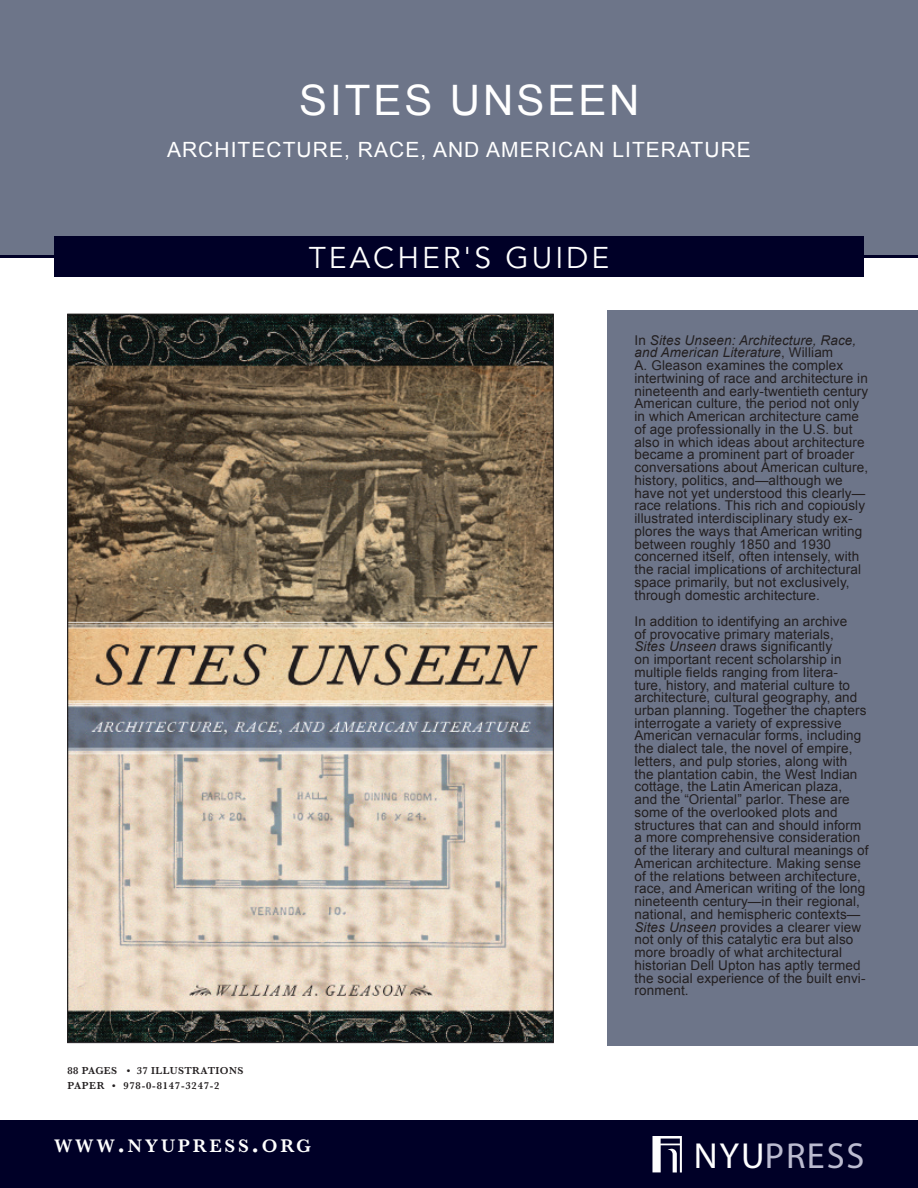
<style>
.page{position:relative;width:918px;height:1188px;background:#fff}
.page>*{position:absolute;margin:0;border:0;box-sizing:border-box;transform-origin:0 0}
.t1{font:42px "Arial";letter-spacing:.07em;color:#fff}
.t2{font:36.3px "Myriad Pro";letter-spacing:.055em;color:#bbbbd0}
.t3{font:30px "Avenir";letter-spacing:.1em;color:#fff}
.t4{font:21px "Arial";letter-spacing:.05em;color:#fff}
.t5{font:600 18.9px "Baskerville";letter-spacing:.145em;color:#fff}
.t6{font:13.5px/12.8px "Arial";letter-spacing:.01em;color:#231f20}
.t7{font:600 10.5px/15px "Baskerville";letter-spacing:.04em;color:#231f20}
.s1{font-style:italic}
.s2{font-size:27px}
.s3{color:#fff}
</style>
<div class="page">
<div style="left:0;top:0;width:918px;height:256px;background:#6d7589"></div>
<hr style="left:0;top:255px;width:918px;height:3px;background:#000027">
<img style="left:69px;top:316px;width:482px;height:725px">
<div style="left:54px;top:236px;width:810px;height:41px;background:#000027"></div>
<div style="left:608px;top:310px;width:310px;height:736px;background:#6d7589"></div>
<div style="left:0;top:1120px;width:918px;height:68px;background:#000027"></div>
<svg style="left:652px;top:1136px;width:30px;height:36px"></svg>
<h1 class="t1" style="left:299px;top:72px;width:342px">SITES UNSEEN</h1>
<h3 class="t4" style="left:167px;top:136px;width:585px">ARCHITECTURE, RACE, AND AMERICAN LITERATURE</h3>
<h3 class="t3" style="left:309px;top:240px;width:302px">TEACHER'S GUIDE</h3>
<p class="t6" style="left:634px;top:334px;width:235px">In <span class="s1">Sites Unseen: Architecture, Race, and American Literature</span>, William<br>A. Gleason examines the complex intertwining of race and architecture in nineteenth and early-twentieth century American culture, the period not only in which American architecture came of age professionally in the U.S. but also in which ideas about architecture became a prominent part of broader conversations about American culture, history, politics, and—although we have not yet understood this clearly— race relations. This rich and copiously illustrated interdisciplinary study ex&shy;plores the ways that American writing between roughly 1850 and 1930 concerned itself, often intensely, with the racial implications of architectural space primarily, but not exclusively, through domestic architecture.</p>
<p class="t6" style="left:634px;top:615px;width:236px">In addition to identifying an archive<br>of provocative primary materials,<br><span class="s1">Sites Unseen</span> draws significantly<br>on important recent scholarship in multiple fields ranging from litera&shy;ture, history, and material culture to architecture, cultural geography, and urban planning. Together the chapters interrogate a variety of expressive American vernacular forms, including the dialect tale, the novel of empire, letters, and pulp stories, along with the plantation cabin, the West Indian cottage, the Latin American plaza,<br>and the “Oriental” parlor. These are some of the overlooked plots and structures that can and should inform a more comprehensive consideration of the literary and cultural meanings of American architecture. Making sense of the relations between architecture, race, and American writing of the long nineteenth century—in their regional, national, and hemispheric contexts— <span class="s1">Sites Unseen</span> provides a clearer view not only of this catalytic era but also more broadly of what architectural historian Dell Upton has aptly termed the social experience of the built envi&shy;ronment.</p>
<p class="t7" style="left:68px;top:1063px;width:177px">88 PAGES • 37 ILLUSTRATIONS<br>PAPER • 978-0-8147-3247-2</p>
<h3 class="t5" style="left:54px;top:1133px;width:258px">WWW<span class="s2">.</span>NYUPRESS<span class="s2">.</span>ORG</h3>
<h2 class="t2" style="left:694px;top:1133px;width:172px"><span class="s3">NYU</span> PRESS</h2>
</div>
